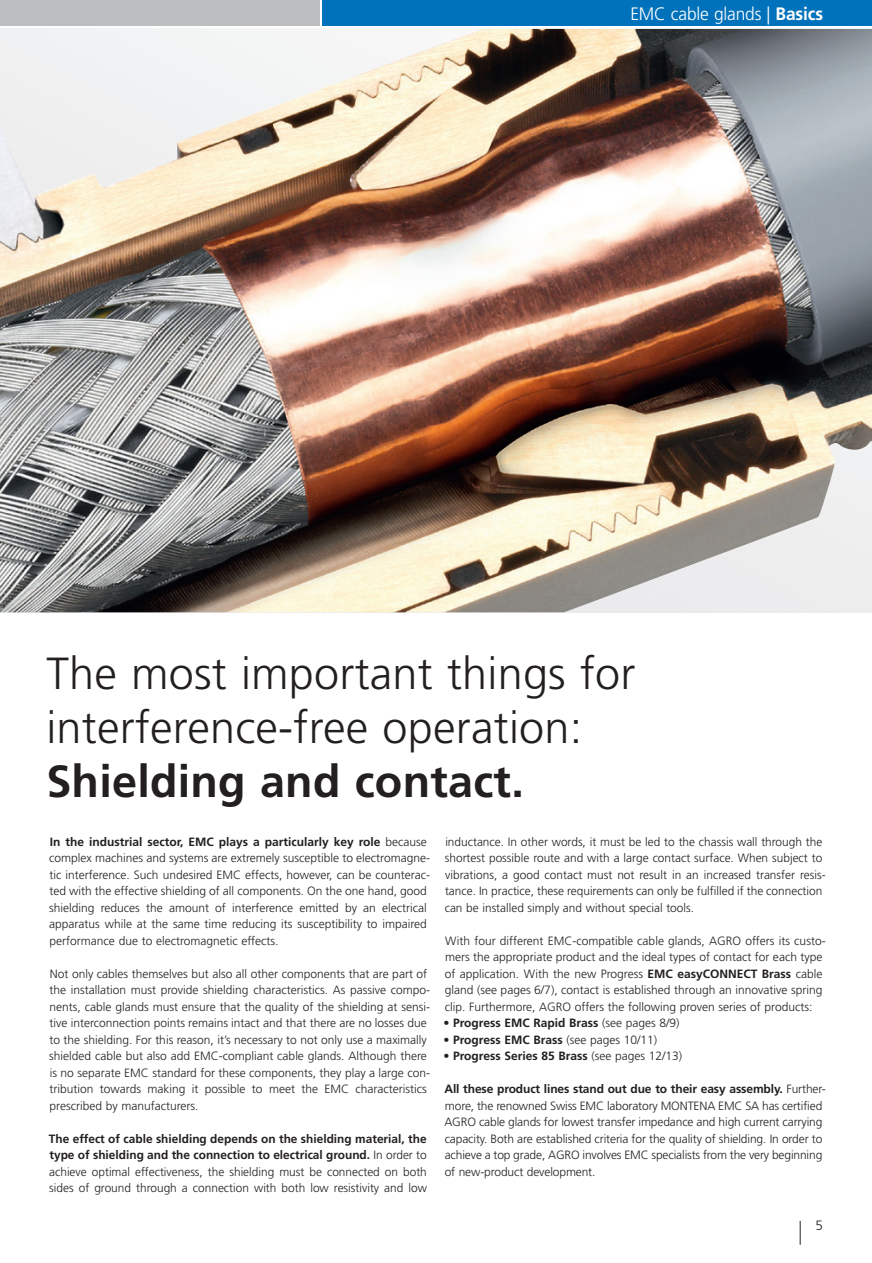
<style>
.page{position:relative;width:872px;height:1263px;background:#fff}
.page>*{position:absolute;margin:0;border:0;box-sizing:border-box;transform-origin:0 0}
.t1{font:300 45px/54px "Frutiger LT";letter-spacing:.005em;color:#231f20}
.t2{font:700 45px "Frutiger LT";letter-spacing:.005em;color:#231f20}
.t3{font:300 18px "Frutiger LT";letter-spacing:-.01em;color:#fff;scale:.96 1}
.t4{font:300 13.5px "Frutiger LT";color:#231f20}
.t5{font:300 12px/16.5px "Frutiger LT";color:#231f20}
.t6{font:700 12px "Frutiger LT";color:#231f20}
.s1{font-weight:700}
.s2{font-weight:300}
</style>
<div class="page">
<div style="left:322px;top:0;width:550px;height:26px;background:#0072bc"></div>
<div style="left:0;top:0;width:319px;height:26px;background:#bcbdc0"></div>
<svg style="left:799px;top:1221px;width:1px;height:24px"></svg>
<img style="left:0;top:29px;width:872px;height:583px">
<h2 class="t3" style="left:630px;top:3px;width:202px">EMC cable glands | <span class="s1">Basics</span></h2>
<h1 class="t1" style="left:46px;top:647px;width:590px">The most important things for interference-free operation:</h1>
<h1 class="t2" style="left:46px;top:754px;width:479px">Shielding and contact.</h1>
<p class="t5" style="left:49px;top:833px;width:382px"><span class="s1">In the industrial sector, EMC plays a particularly key role</span> because complex machines and systems are extremely susceptible to electromagne&shy;tic interference. Such undesired EMC effects, however, can be counterac&shy;ted with the effective shielding of all components. On the one hand, good shielding reduces the amount of interference emitted by an electrical apparatus while at the same time reducing its susceptibility to impaired performance due to electromagnetic effects.</p>
<p class="t5" style="left:49px;top:965px;width:382px">Not only cables themselves but also all other components that are part of the installation must provide shielding characteristics. As passive compo&shy;nents, cable glands must ensure that the quality of the shielding at sensi&shy;tive interconnection points remains intact and that there are no losses due to the shielding. For this reason, it’s necessary to not only use a maximally shielded cable but also add EMC-compliant cable glands. Although there is no separate EMC standard for these components, they play a large con&shy;tribution towards making it possible to meet the EMC characteristics prescribed by manufacturers.</p>
<p class="t5" style="left:49px;top:1130px;width:379px;text-align:justify"><span class="s1">The effect of cable shielding depends on the shielding material, the type of shielding and the connection to electrical ground.</span> In order to achieve optimal effectiveness, the shielding must be connected on both sides of ground through a connection with both low resistivity and low</p>
<p class="t5" style="left:445px;top:833px;width:382px">inductance. In other words, it must be led to the chassis wall through the shortest possible route and with a large contact surface. When subject to vibrations, a good contact must not result in an increased transfer resis&shy;tance. In practice, these requirements can only be fulfilled if the connection can be installed simply and without special tools.</p>
<p class="t5" style="left:445px;top:932px;width:382px">With four different EMC-compatible cable glands, AGRO offers its custo&shy;mers the appropriate product and the ideal types of contact for each type of application. With the new Progress <span class="s1">EMC easyCONNECT Brass</span> cable gland (see pages 6/7), contact is established through an innovative spring clip. Furthermore, AGRO offers the following proven series of products:</p>
<p class="t6" style="left:443px;top:1016px;width:237px"><span class="s2">•</span> Progress EMC Rapid Brass <span class="s2">(see pages 8/9)</span></p>
<p class="t5" style="left:443px;top:1031px;width:215px">• <span class="s1">Progress EMC Brass</span> (see pages 10/11)</p>
<p class="t6" style="left:443px;top:1049px;width:240px"><span class="s2">•</span> Progress Series 85 Brass <span class="s2">(see pages 12/13)</span></p>
<p class="t5" style="left:444px;top:1081px;width:383px"><span class="s1">All these product lines stand out due to their easy assembly.</span> Further&shy;more, the renowned Swiss EMC laboratory MONTENA EMC SA has certified AGRO cable glands for lowest transfer impedance and high current carrying capacity. Both are established criteria for the quality of shielding. In order to achieve a top grade, AGRO involves EMC specialists from the very beginning of new-product development.</p>
<p class="t4" style="left:815px;top:1218px;width:9px">5</p>
</div>
